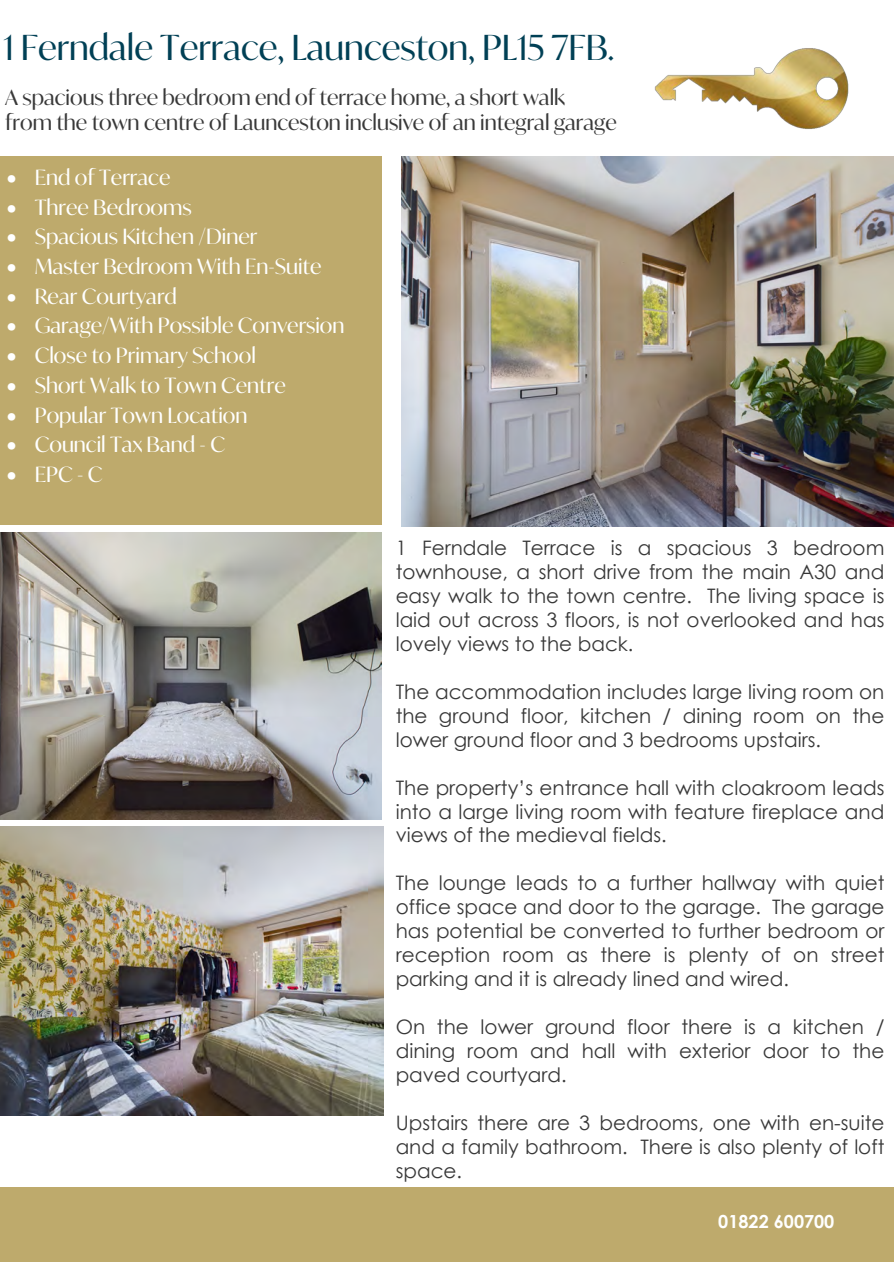
<style>
.page{position:relative;width:894px;height:1264px;background:#fff}
.page>*{position:absolute;margin:0;border:0;box-sizing:border-box;transform-origin:0 0}
.t1{font:34.5px "Ivy Mode";color:#004055}
.t2{font:21px "Ivy Mode";color:#fff}
.t3{font:21px/25.2px "Ivy Mode";color:#383838}
.t4{font:19.95px/24px "Century Gothic";color:#383838;text-align:justify}
.t5{font:700 18px "Century Gothic";color:#fff}
</style>
<div class="page">
<img style="left:401px;top:156px;width:492px;height:370px">
<img style="left:0;top:532px;width:381px;height:287px">
<img style="left:0;top:826px;width:383px;height:288px">
<div style="left:0;top:1187px;width:893px;height:74px;background:#beaa6c"></div>
<div style="left:0;top:156px;width:381px;height:368px;background:#beaa6c"></div>
<img style="left:654px;top:48px;width:195px;height:81px">
<p class="t1" style="left:3px;top:24px;width:612px">1 Ferndale Terrace, Launceston, PL15 7FB.</p>
<p class="t3" style="left:5px;top:84px;width:613px">A spacious three bedroom end of terrace home, a short walk from the town centre of Launceston inclusive of an integral garage</p>
<p class="t2" style="left:7px;top:163px;width:165px">• End of Terrace</p>
<p class="t2" style="left:7px;top:193px;width:186px">• Three Bedrooms</p>
<p class="t2" style="left:7px;top:222px;width:252px">• Spacious Kitchen /Diner</p>
<p class="t2" style="left:7px;top:252px;width:316px">• Master Bedroom With En-Suite</p>
<p class="t2" style="left:7px;top:282px;width:172px">• Rear Courtyard</p>
<p class="t2" style="left:7px;top:311px;width:339px">• Garage/With Possible Conversion</p>
<p class="t2" style="left:7px;top:341px;width:251px">• Close to Primary School</p>
<p class="t2" style="left:7px;top:371px;width:280px">• Short Walk to Town Centre</p>
<p class="t2" style="left:7px;top:401px;width:242px">• Popular Town Location</p>
<p class="t2" style="left:7px;top:430px;width:220px">• Council Tax Band - C</p>
<p class="t2" style="left:7px;top:460px;width:97px">• EPC - C</p>
<p class="t4" style="left:395px;top:535px;width:490px">1 Ferndale Terrace is a spacious 3 bedroom townhouse, a short drive from the main A30 and easy walk to the town centre. The living space is laid out across 3 floors, is not overlooked and has lovely views to the back.</p>
<p class="t4" style="left:395px;top:679px;width:490px">The accommodation includes large living room on the ground floor, kitchen / dining room on the lower ground floor and 3 bedrooms upstairs.</p>
<p class="t4" style="left:395px;top:775px;width:490px">The property’s entrance hall with cloakroom leads into a large living room with feature fireplace and views of the medieval fields.</p>
<p class="t4" style="left:395px;top:870px;width:490px">The lounge leads to a further hallway with quiet office space and door to the garage. The garage has potential be converted to further bedroom or reception room as there is plenty of on street parking and it is already lined and wired.</p>
<p class="t4" style="left:395px;top:1014px;width:490px">On the lower ground floor there is a kitchen / dining room and hall with exterior door to the paved courtyard.</p>
<p class="t4" style="left:395px;top:1110px;width:490px">Upstairs there are 3 bedrooms, one with en-suite and a family bathroom. There is also plenty of loft space.</p>
<p class="t5" style="left:718px;top:1208px;width:118px">01822 600700</p>
</div>
